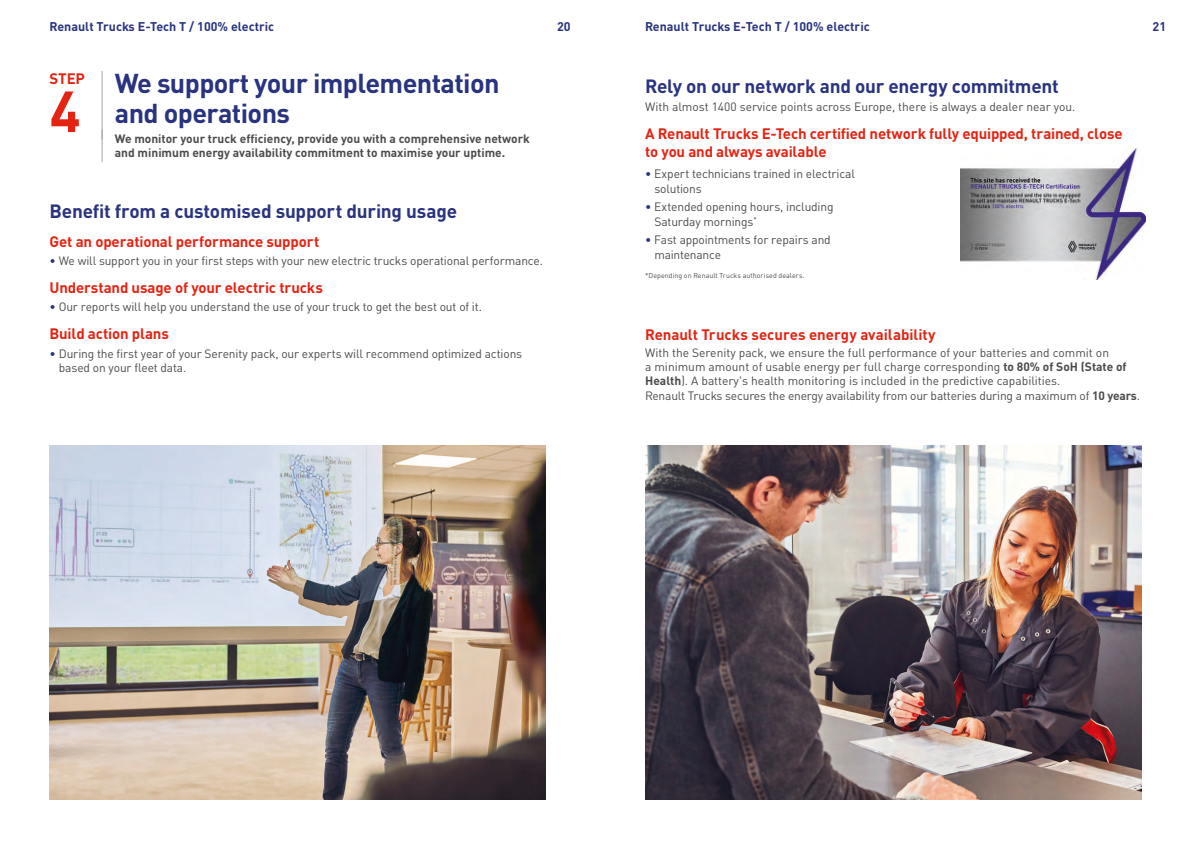
<style>
.page{position:relative;width:1191px;height:842px;background:#fff}
.page>*{position:absolute;margin:0;border:0;box-sizing:border-box;transform-origin:0 0}
.C57_BOLD_FG_RED{font:700 57px "DIN Pro";color:#e42413}
.C27_BOLD_FG_BLEU_bdc_BORDURE_gauche{font:700 27px "DIN Pro";letter-spacing:-.02em;color:#29337f}
.C19_TXT_BOLD_FG_BLEU_bdc{font:700 19px "DIN Pro";letter-spacing:-.015em;color:#29337f}
.C15_TXT_BOLD_FG_RED_bdc{font:700 15px/18px "DIN Pro";letter-spacing:-.01em;color:#e42413}
.C10_TXT_BOLD_CEN_BLEU{font:700 15px "DIN Pro";color:#e42413}
.C15_BOLD_FG_RED_bdc{font:700 15px "DIN Pro";color:#e42413}
.t1{font:700 12.5px "DIN Pro";color:#29337f}
._009a_C12_TXT_REGULAR_FG_G432_bdc_PUCE{font:12px/14.4px "DIN Pro";letter-spacing:-.015em;color:#4b4b4a}
.C12_REGULAR_FG_432_bdc{font:12px/14.4px "DIN Pro";color:#4b4b4a}
.C12_BOLD_FG_432_bdc_Bordure_STEP{font:700 12px/14.4px "DIN Pro";color:#4b4b4a}
.C7_REGULAR_FG_432{font:7px "DIN Pro";letter-spacing:.01em;color:#4b4b4a}
.s1{color:#29337f}
.s2{font-weight:700}
</style>
<div class="page">
<img style="left:645px;top:445px;width:496px;height:354px">
<hr style="left:102px;top:71px;width:1px;height:68px;background:#a2a6a8">
<hr style="left:102px;top:130px;width:1px;height:32px;background:#a2a6a8">
<img style="left:50px;top:445px;width:496px;height:354px">
<img style="left:960px;top:149px;width:185px;height:131px">
<p class="t1" style="left:50px;top:16px;width:226px">Renault Trucks E-Tech T / 100% electric</p>
<p class="t1" style="left:557px;top:16px;width:15px">20</p>
<p class="t1" style="left:645px;top:16px;width:226px">Renault Trucks E-Tech T / 100% electric</p>
<p class="t1" style="left:1152px;top:16px;width:15px">21</p>
<p class="C15_BOLD_FG_RED_bdc" style="left:50px;top:66px;width:37px">STEP</p>
<p class="C27_BOLD_FG_BLEU_bdc_BORDURE_gauche" style="left:115px;top:61px;width:386px">We support your implementation</p>
<p class="C57_BOLD_FG_RED" style="left:50px;top:64px;width:32px">4</p>
<p class="C27_BOLD_FG_BLEU_bdc_BORDURE_gauche" style="left:115px;top:91px;width:177px">and operations</p>
<p class="C12_BOLD_FG_432_bdc_Bordure_STEP" style="left:115px;top:130px;width:416px">We monitor your truck efficiency, provide you with a comprehensive network and minimum energy availability commitment to maximise your uptime.</p>
<p class="C19_TXT_BOLD_FG_BLEU_bdc" style="left:50px;top:195px;width:409px">Benefit from a customised support during usage</p>
<p class="C15_TXT_BOLD_FG_RED_bdc" style="left:50px;top:231px;width:271px">Get an operational performance support</p>
<p class="_009a_C12_TXT_REGULAR_FG_G432_bdc_PUCE" style="left:50px;top:252px;width:495px"><span class="s1">•</span> We will support you in your first steps with your new electric trucks operational performance.</p>
<p class="C15_TXT_BOLD_FG_RED_bdc" style="left:50px;top:277px;width:275px">Understand usage of your electric trucks</p>
<p class="_009a_C12_TXT_REGULAR_FG_G432_bdc_PUCE" style="left:50px;top:299px;width:434px"><span class="s1">•</span> Our reports will help you understand the use of your truck to get the best out of it.</p>
<p class="C15_TXT_BOLD_FG_RED_bdc" style="left:50px;top:323px;width:121px">Build action plans</p>
<p class="_009a_C12_TXT_REGULAR_FG_G432_bdc_PUCE" style="left:59px;top:345px;width:465px;text-indent:-9px"><span class="s1">•</span> During the first year of your Serenity pack, our experts will recommend optimized actions based on your fleet data.</p>
<p class="C19_TXT_BOLD_FG_BLEU_bdc" style="left:645px;top:70px;width:415px">Rely on our network and our energy commitment</p>
<p class="C12_REGULAR_FG_432_bdc" style="left:645px;top:99px;width:432px">With almost 1400 service points across Europe, there is always a dealer near you.</p>
<p class="C15_TXT_BOLD_FG_RED_bdc" style="left:645px;top:123px;width:479px">A Renault Trucks E-Tech certified network fully equipped, trained, close to you and always available</p>
<p class="_009a_C12_TXT_REGULAR_FG_G432_bdc_PUCE" style="left:654px;top:166px;width:202px;text-indent:-9px"><span class="s1">•</span> Expert technicians trained in electrical solutions</p>
<p class="_009a_C12_TXT_REGULAR_FG_G432_bdc_PUCE" style="left:654px;top:199px;width:181px;text-indent:-9px"><span class="s1">•</span> Extended opening hours, including<br>Saturday mornings<sup>*</sup></p>
<p class="_009a_C12_TXT_REGULAR_FG_G432_bdc_PUCE" style="left:654px;top:231px;width:178px;text-indent:-9px"><span class="s1">•</span> Fast appointments for repairs and maintenance</p>
<p class="C7_REGULAR_FG_432" style="left:645px;top:270px;width:161px">*Depending on Renault Trucks authorised dealers.</p>
<p class="C10_TXT_BOLD_CEN_BLEU" style="left:645px;top:322px;width:292px">Renault Trucks secures energy availability</p>
<p class="C12_REGULAR_FG_432_bdc" style="left:645px;top:344px;width:483px">With the Serenity pack, we ensure the full performance of your batteries and commit on<br>a minimum amount of usable energy per full charge corresponding <span class="s2">to 80% of SoH (State of<br>Health</span>). A battery's health monitoring is included in the predictive capabilities.</p>
<p class="C12_REGULAR_FG_432_bdc" style="left:645px;top:387px;width:496px">Renault Trucks secures the energy availability from our batteries during a maximum of <span class="s2">10 years</span>.</p>
</div>
